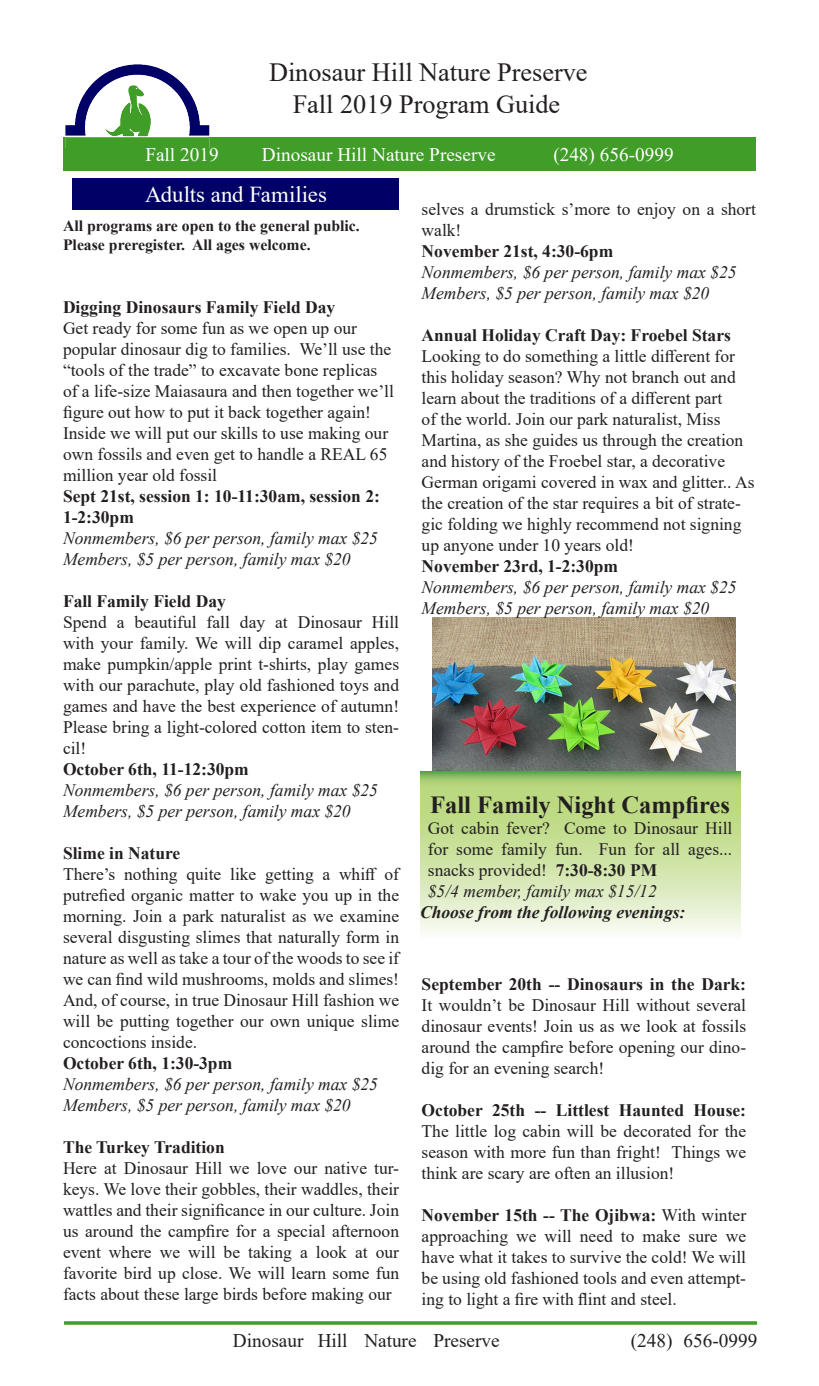
<style>
.page{position:relative;width:819px;height:1386px;background:#fff}
.page>*{position:absolute;margin:0;border:0;box-sizing:border-box;transform-origin:0 0}
.t1{font:26.25px "Times New Roman";color:#231f20}
.t2{font:700 24.5px "Times New Roman";color:#231f20}
.t3{font:22.75px "Times New Roman";color:#fff}
.t4{font:19.25px "Times New Roman";color:#fff}
.t5{font:19.25px "Times New Roman";color:#231f20}
.t6{font:17.5px/21px "Times New Roman";color:#231f20;text-align:justify}
.t7{font:italic 17.5px "Times New Roman";color:#231f20}
.t8{font:700 17.5px/21px "Times New Roman";color:#231f20}
.t9{font:italic 700 17.5px "Times New Roman";color:#231f20}
.t10{font:700 15.75px/18.9px "Times New Roman";color:#231f20}
.s1{font-weight:700}
</style>
<div class="page">
<img style="left:432px;top:617px;width:303px;height:155px">
<div style="left:63px;top:137px;width:693px;height:34px;background:#409d27"></div>
<img style="left:65px;top:64px;width:145px;height:83px">
<svg style="left:64px;top:1321px;width:693px;height:4px;background:#57a941"></svg>
<div style="left:73px;top:179px;width:326px;height:31px;background:#006"></div>
<svg style="left:420px;top:772px;width:320px;height:161px;background:#cce2a4"></svg>
<p class="t1" style="left:269px;top:54px;width:320px">Dinosaur Hill Nature Preserve</p>
<p class="t1" style="left:293px;top:85px;width:269px">Fall 2019 Program Guide</p>
<p class="t4" style="left:145px;top:141px;width:75px">Fall 2019</p>
<p class="t4" style="left:262px;top:141px;width:235px">Dinosaur Hill Nature Preserve</p>
<p class="t4" style="left:553px;top:141px;width:122px">(248) 656-0999</p>
<p class="t3" style="left:145px;top:179px;width:183px">Adults and Families</p>
<p class="t10" style="left:63px;top:216px;width:298px">All programs are open to the general public.<br>Please preregister. All ages welcome.</p>
<p class="t8" style="left:63px;top:296px;width:274px">Digging Dinosaurs Family Field Day</p>
<p class="t6" style="left:63px;top:317px;width:332px;text-align:left">Get ready for some fun as we open up our popular dinosaur dig to families. We’ll use the “tools of the trade” to excavate bone replicas of a life-size Maiasaura and then together we’ll figure out how to put it back together again!<br>Inside we will put our skills to use making our own fossils and even get to handle a REAL 65 million year old fossil</p>
<p class="t8" style="left:63px;top:485px;width:318px">Sept 21st, session 1: 10-11:30am, session 2:<br>1-2:30pm</p>
<p class="t7" style="left:63px;top:526px;width:316px">Nonmembers, $6 per person, family max $25</p>
<p class="t7" style="left:63px;top:547px;width:289px">Members, $5 per person, family max $20</p>
<p class="t8" style="left:63px;top:590px;width:164px">Fall Family Field Day</p>
<p class="t6" style="left:63px;top:611px;width:338px">Spend a beautiful fall day at Dinosaur Hill with your family. We will dip caramel apples, make pumpkin/apple print t-shirts, play games with our parachute, play old fashioned toys and games and have the best experience of autumn!<br>Please bring a light-colored cotton item to sten&shy;cil!</p>
<p class="t8" style="left:63px;top:758px;width:187px">October 6th, 11-12:30pm</p>
<p class="t7" style="left:63px;top:778px;width:316px">Nonmembers, $6 per person, family max $25</p>
<p class="t7" style="left:63px;top:799px;width:289px">Members, $5 per person, family max $20</p>
<p class="t8" style="left:63px;top:842px;width:119px">Slime in Nature</p>
<p class="t6" style="left:63px;top:863px;width:338px">There’s nothing quite like getting a whiff of putrefied organic matter to wake you up in the morning. Join a park naturalist as we examine several disgusting slimes that naturally form in nature as well as take a tour of the woods to see if we can find wild mushrooms, molds and slimes!<br>And, of course, in true Dinosaur Hill fashion we will be putting together our own unique slime concoctions inside.</p>
<p class="t8" style="left:63px;top:1052px;width:171px">October 6th, 1:30-3pm</p>
<p class="t7" style="left:63px;top:1072px;width:316px">Nonmembers, $6 per person, family max $25</p>
<p class="t7" style="left:63px;top:1093px;width:289px">Members, $5 per person, family max $20</p>
<p class="t8" style="left:63px;top:1136px;width:163px">The Turkey Tradition</p>
<p class="t6" style="left:63px;top:1157px;width:338px">Here at Dinosaur Hill we love our native tur&shy;keys. We love their gobbles, their waddles, their wattles and their significance in our culture. Join us around the campfire for a special afternoon event where we will be taking a look at our favorite bird up close. We will learn some fun facts about these large birds before making our</p>
<p class="t6" style="left:422px;top:198px;width:336px">selves a drumstick s’more to enjoy on a short walk!</p>
<p class="t8" style="left:422px;top:241px;width:193px">November 21st, 4:30-6pm</p>
<p class="t7" style="left:422px;top:260px;width:316px">Nonmembers, $6 per person, family max $25</p>
<p class="t7" style="left:422px;top:281px;width:289px">Members, $5 per person, family max $20</p>
<p class="t8" style="left:422px;top:325px;width:311px">Annual Holiday Craft Day: Froebel Stars</p>
<p class="t6" style="left:422px;top:345px;width:334px;text-align:left">Looking to do something a little different for this holiday season? Why not branch out and learn about the traditions of a different part<br>of the world. Join our park naturalist, Miss Martina, as she guides us through the creation and history of the Froebel star, a decorative German origami covered in wax and glitter.. As the creation of the star requires a bit of strate&shy;gic folding we highly recommend not signing up anyone under 10 years old!</p>
<p class="t8" style="left:422px;top:556px;width:198px">November 23rd, 1-2:30pm</p>
<p class="t7" style="left:422px;top:575px;width:316px">Nonmembers, $6 per person, family max $25</p>
<p class="t7" style="left:422px;top:596px;width:289px">Members, $5 per person, family max $20</p>
<p class="t2" style="left:430px;top:787px;width:301px">Fall Family Night Campfires</p>
<p class="t6" style="left:428px;top:817px;width:306px">Got cabin fever? Come to Dinosaur Hill for some family fun. Fun for all ages... snacks provided! <span class="s1">7:30-8:30 PM</span></p>
<p class="t7" style="left:428px;top:879px;width:230px">$5/4 member, family max $15/12</p>
<p class="t9" style="left:420px;top:900px;width:267px">Choose from the following evenings:</p>
<p class="t6" style="left:422px;top:973px;width:326px"><span class="s1">September 20th -- Dinosaurs in the Dark:<br></span>It wouldn’t be Dinosaur Hill without several dinosaur events! Join us as we look at fossils around the campfire before opening our dino&shy;dig for an evening search!</p>
<p class="t6" style="left:422px;top:1099px;width:326px"><span class="s1">October 25th -- Littlest Haunted House:<br></span>The little log cabin will be decorated for the season with more fun than fright! Things we think are scary are often an illusion!</p>
<p class="t6" style="left:422px;top:1204px;width:326px"><span class="s1">November 15th -- The Ojibwa:</span> With winter approaching we will need to make sure we have what it takes to survive the cold! We will be using old fashioned tools and even attempt&shy;ing to light a fire with flint and steel.</p>
<p class="t5" style="left:233px;top:1327px;width:268px">Dinosaur Hill Nature Preserve</p>
<p class="t5" style="left:631px;top:1327px;width:128px">(248) 656-0999</p>
</div>
